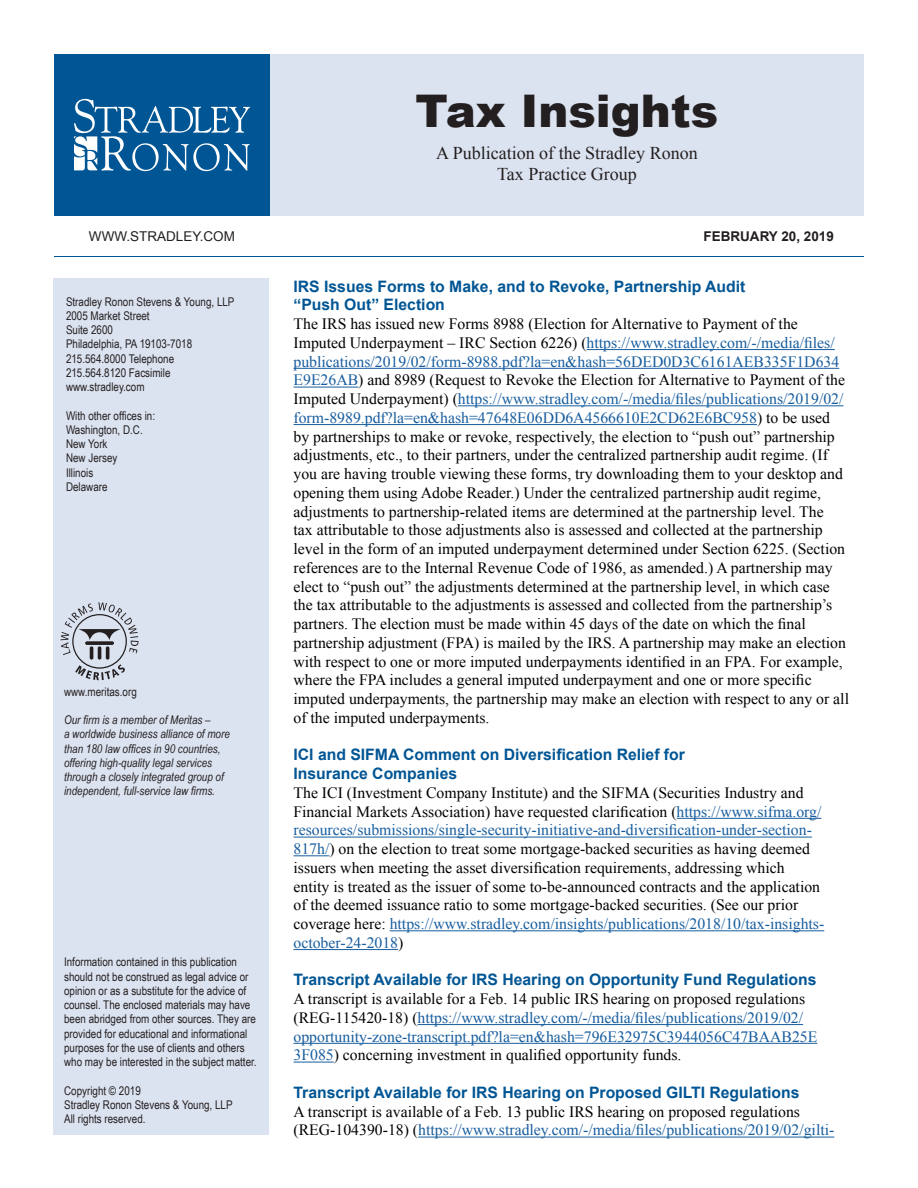
<style>
.page{position:relative;width:918px;height:1188px;background:#fff}
.page>*{position:absolute;margin:0;border:0;box-sizing:border-box;transform-origin:0 0}
.t1{font:900 45px "Arial";color:#231f20}
.t2{font:18px "Times New Roman";color:#231f20}
.t3{font:15.75px/18.8px "Times New Roman";color:#000}
.t4{font:15.75px/18.8px "Times New Roman";color:#175d9e}
.t5{font:700 15.75px/18.8px "Arial";color:#005594}
.t6{font:13.5px "Arial";color:#231f20}
.t7{font:700 13.5px "Arial";color:#231f20}
.t8{font:12px/14.2px "Arial Narrow";color:#231f20}
.t9{font:italic 12px/14.2px "Arial Narrow";color:#231f20}
.s1{color:#175d9e}
.s2{color:#000}
</style>
<div class="page">
<div style="left:54px;top:54px;width:216px;height:162px;background:#005594"></div>
<svg style="left:74px;top:99px;width:176px;height:72px"></svg>
<div style="left:53px;top:279px;width:216px;height:856px;background:#dce3f0"></div>
<div style="left:270px;top:54px;width:594px;height:162px;background:#dce3f0"></div>
<hr style="left:54px;top:256px;width:810px;height:1px;background:#005594">
<hr style="left:587px;top:349px;width:248px;height:1px;background:#175d9e">
<hr style="left:294px;top:368px;width:545px;height:1px;background:#175d9e">
<hr style="left:294px;top:387px;width:64px;height:1px;background:#175d9e">
<hr style="left:458px;top:405px;width:386px;height:1px;background:#175d9e">
<hr style="left:294px;top:424px;width:463px;height:1px;background:#175d9e">
<hr style="left:677px;top:818px;width:144px;height:1px;background:#175d9e">
<hr style="left:294px;top:837px;width:518px;height:1px;background:#175d9e">
<hr style="left:294px;top:855px;width:35px;height:1px;background:#175d9e">
<hr style="left:390px;top:930px;width:434px;height:1px;background:#175d9e">
<hr style="left:294px;top:949px;width:104px;height:1px;background:#175d9e">
<hr style="left:418px;top:1024px;width:385px;height:1px;background:#175d9e">
<hr style="left:294px;top:1043px;width:523px;height:1px;background:#175d9e">
<hr style="left:294px;top:1062px;width:40px;height:1px;background:#175d9e">
<hr style="left:418px;top:1137px;width:416px;height:1px;background:#175d9e">
<svg style="left:61px;top:602px;width:77px;height:78px"></svg>
<p class="t1" style="left:416px;top:78px;width:304px">Tax Insights</p>
<p class="t2" style="left:436px;top:140px;width:263px">A Publication of the Stradley Ronon</p>
<p class="t2" style="left:497px;top:161px;width:141px">Tax Practice Group</p>
<p class="t6" style="left:89px;top:227px;width:148px">WWW.STRADLEY.COM</p>
<p class="t7" style="left:703px;top:227px;width:132px">FEBRUARY 20, 2019</p>
<p class="t8" style="left:66px;top:294px;width:170px">Stradley Ronon Stevens &amp; Young, LLP</p>
<p class="t8" style="left:66px;top:308px;width:85px">2005 Market Street</p>
<p class="t8" style="left:66px;top:322px;width:49px">Suite 2600</p>
<p class="t8" style="left:66px;top:337px;width:128px">Philadelphia, PA 19103-7018</p>
<p class="t8" style="left:66px;top:351px;width:110px">215.564.8000 Telephone</p>
<p class="t8" style="left:66px;top:365px;width:106px">215.564.8120 Facsimile</p>
<p class="t8" style="left:66px;top:379px;width:80px">www.stradley.com</p>
<p class="t8" style="left:66px;top:408px;width:91px">With other offices in:</p>
<p class="t8" style="left:66px;top:422px;width:78px">Washington, D.C.</p>
<p class="t8" style="left:66px;top:436px;width:43px">New York</p>
<p class="t8" style="left:66px;top:451px;width:53px">New Jersey</p>
<p class="t8" style="left:66px;top:465px;width:29px">Illinois</p>
<p class="t8" style="left:66px;top:479px;width:43px">Delaware</p>
<p class="t8" style="left:64px;top:684px;width:74px">www.meritas.org</p>
<p class="t9" style="left:64px;top:713px;width:148px">Our firm is a member of Meritas –</p>
<p class="t9" style="left:64px;top:727px;width:167px">a worldwide business alliance of more</p>
<p class="t9" style="left:64px;top:741px;width:161px">than 180 law offices in 90 countries, offering high-quality legal services through a closely integrated group of independent, full-service law firms.</p>
<p class="t8" style="left:64px;top:955px;width:194px">Information contained in this publication should not be construed as legal advice or opinion or as a substitute for the advice of counsel. The enclosed materials may have been abridged from other sources. They are provided for educational and informational purposes for the use of clients and others who may be interested in the subject matter.</p>
<p class="t8" style="left:64px;top:1083px;width:78px">Copyright © 2019</p>
<p class="t8" style="left:64px;top:1097px;width:170px">Stradley Ronon Stevens &amp; Young, LLP</p>
<p class="t8" style="left:64px;top:1111px;width:83px">All rights reserved.</p>
<p class="t5" style="left:294px;top:277px;width:453px">IRS Issues Forms to Make, and to Revoke, Partnership Audit “Push Out” Election</p>
<p class="t3" style="left:294px;top:314px;width:557px">The IRS has issued new Forms 8988 (Election for Alternative to Payment of the Imputed Underpayment – IRC Section 6226) (<span class="s1">https://www.stradley.com/-/media/files/ publications/2019/02/form-8988.pdf?la=en&amp;hash=56DED0D3C6161AEB335F1D634<br>E9E26AB</span>) and 8989 (Request to Revoke the Election for Alternative to Payment of the Imputed Underpayment) (<span class="s1">https://www.stradley.com/-/media/files/publications/2019/02/ form-8989.pdf?la=en&amp;hash=47648E06DD6A4566610E2CD62E6BC958</span>) to be used by partnerships to make or revoke, respectively, the election to “push out” partnership adjustments, etc., to their partners, under the centralized partnership audit regime. (If you are having trouble viewing these forms, try downloading them to your desktop and opening them using Adobe Reader.) Under the centralized partnership audit regime, adjustments to partnership-related items are determined at the partnership level. The<br>tax attributable to those adjustments also is assessed and collected at the partnership level in the form of an imputed underpayment determined under Section 6225. (Section references are to the Internal Revenue Code of 1986, as amended.) A partnership may elect to “push out” the adjustments determined at the partnership level, in which case the tax attributable to the adjustments is assessed and collected from the partnership’s partners. The election must be made within 45 days of the date on which the final partnership adjustment (FPA) is mailed by the IRS. A partnership may make an election with respect to one or more imputed underpayments identified in an FPA. For example, where the FPA includes a general imputed underpayment and one or more specific imputed underpayments, the partnership may make an election with respect to any or all of the imputed underpayments.</p>
<p class="t5" style="left:294px;top:746px;width:393px">ICI and SIFMA Comment on Diversification Relief for<br>Insurance Companies</p>
<p class="t3" style="left:294px;top:783px;width:532px">The ICI (Investment Company Institute) and the SIFMA (Securities Industry and Financial Markets Association) have requested clarification (<span class="s1">https://www.sifma.org/ resources/submissions/single-security-initiative-and-diversification-under-section-817h/</span>) on the election to treat some mortgage-backed securities as having deemed issuers when meeting the asset diversification requirements, addressing which entity is treated as the issuer of some to-be-announced contracts and the application of the deemed issuance ratio to some mortgage-backed securities. (See our prior coverage here: <span class="s1">https://www.stradley.com/insights/publications/2018/10/tax-insights&shy;october-24-2018</span>)</p>
<p class="t5" style="left:294px;top:971px;width:525px">Transcript Available for IRS Hearing on Opportunity Fund Regulations</p>
<p class="t4" style="left:294px;top:989px;width:525px"><span class="s2">A transcript is available for a Feb. 14 public IRS hearing on proposed regulations (REG-115420-18) (</span>https://www.stradley.com/-/media/files/publications/2019/02/ opportunity-zone-transcript.pdf?la=en&amp;hash=796E32975C3944056C47BAAB25E 3F085<span class="s2">) concerning investment in qualified opportunity funds.</span></p>
<p class="t5" style="left:294px;top:1083px;width:508px">Transcript Available for IRS Hearing on Proposed GILTI Regulations</p>
<p class="t3" style="left:294px;top:1102px;width:542px">A transcript is available of a Feb. 13 public IRS hearing on proposed regulations (REG-104390-18) (<span class="s1">https://www.stradley.com/-/media/files/publications/2019/02/gilti-</span></p>
</div>
